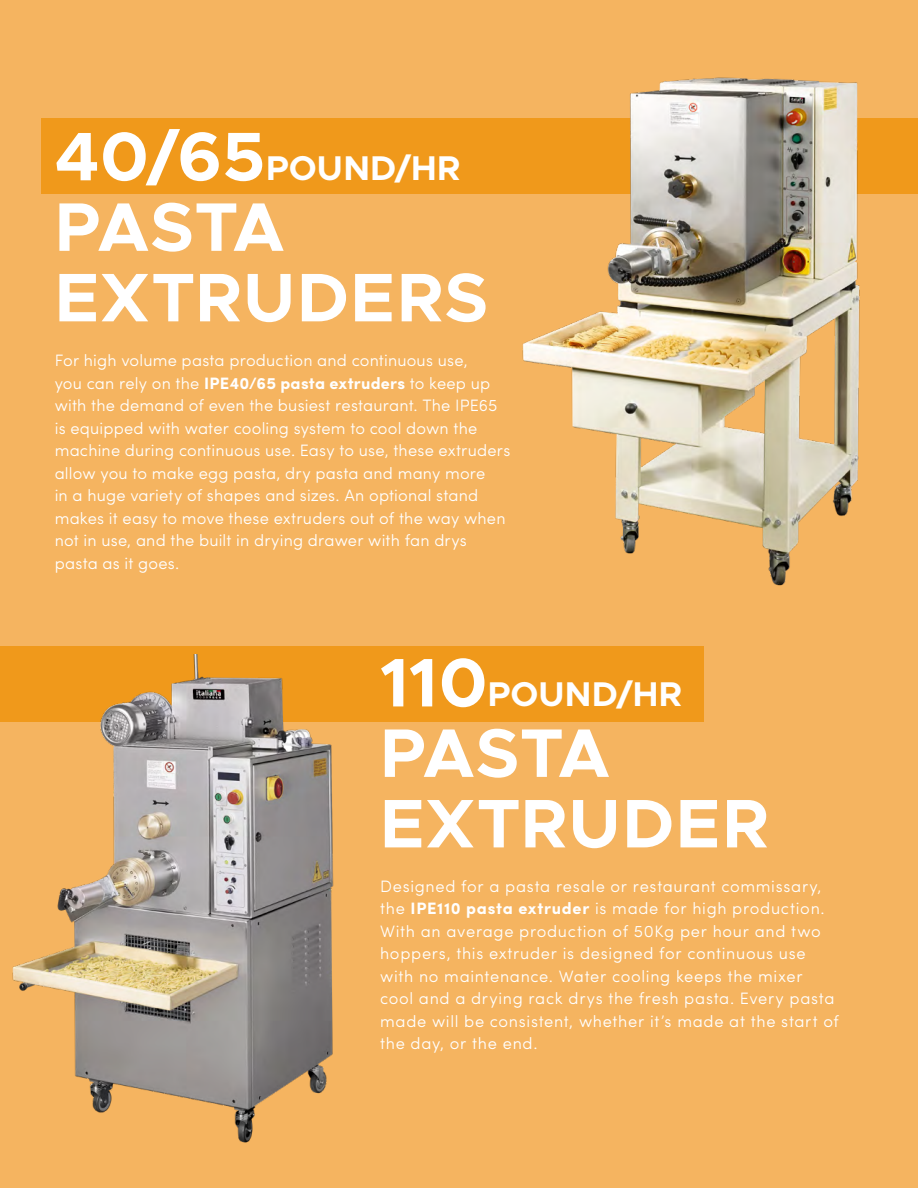
<style>
.page{position:relative;width:918px;height:1188px;background:#f5b460}
.page>*{position:absolute;margin:0;border:0;box-sizing:border-box;transform-origin:0 0}
.t1{font:700 69px/70.5px "Metropolis";letter-spacing:.015em;color:#fff}
.t2{font:700 34.5px "Metropolis";letter-spacing:.01em;color:#fff}
.t3{font:300 16.5px/22.5px "Sofia Pro";letter-spacing:.015em;color:#fff}
.t4{font:300 16.5px/22.5px "Sofia Pro";letter-spacing:.04em;color:#fff}
.s1{font-size:69px}
.s2{font-weight:700}
</style>
<div class="page">
<div style="left:41px;top:118px;width:877px;height:76px;background:#f0991b"></div>
<div style="left:0;top:646px;width:704px;height:76px;background:#f0991b"></div>
<img style="left:522px;top:77px;width:338px;height:509px">
<img style="left:12px;top:654px;width:322px;height:489px">
<h2 class="t2" style="left:55px;top:147px;width:407px"><span class="s1">40/65</span>POUND/HR</h2>
<h1 class="t1" style="left:55px;top:192px;width:435px">PASTA<br>EXTRUDERS</h1>
<p class="t3" style="left:55px;top:348px;width:457px">For high volume pasta production and continuous use,<br>you can rely on the <span class="s2">IPE40/65 pasta extruders</span> to keep up with the demand of even the busiest restaurant. The IPE65 is equipped with water cooling system to cool down the machine during continuous use. Easy to use, these extruders allow you to make egg pasta, dry pasta and many more<br>in a huge variety of shapes and sizes. An optional stand makes it easy to move these extruders out of the way when not in use, and the built in drying drawer with fan drys pasta as it goes.</p>
<h2 class="t2" style="left:380px;top:673px;width:304px"><span class="s1">110</span>POUND/HR</h2>
<h1 class="t1" style="left:380px;top:718px;width:390px">PASTA<br>EXTRUDER</h1>
<p class="t4" style="left:380px;top:874px;width:460px">Designed for a pasta resale or restaurant commissary, the <span class="s2">IPE110 pasta extruder</span> is made for high production.<br>With an average production of 50Kg per hour and two hoppers, this extruder is designed for continuous use with no maintenance. Water cooling keeps the mixer cool and a drying rack drys the fresh pasta. Every pasta made will be consistent, whether it’s made at the start of the day, or the end.</p>
</div>
